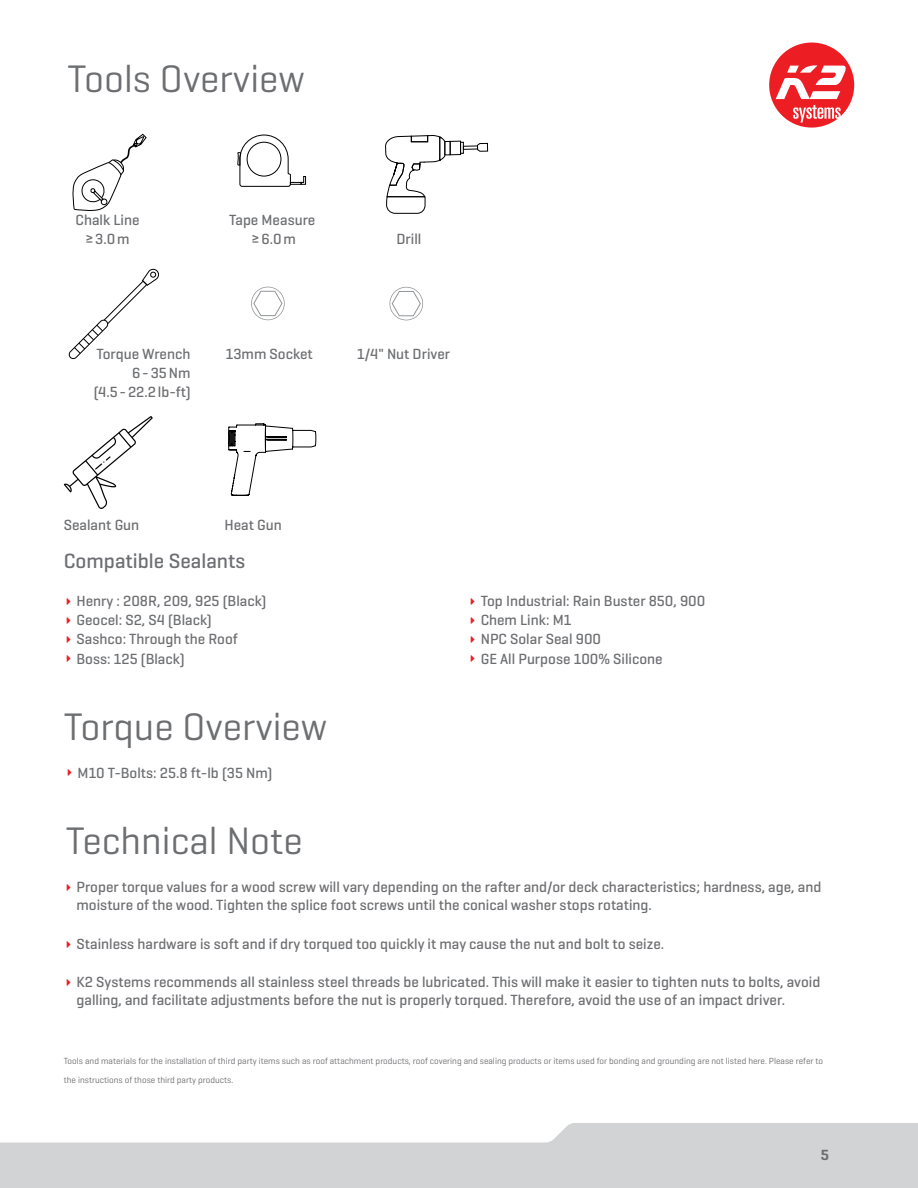
<style>
.page{position:relative;width:918px;height:1188px;background:#fff}
.page>*{position:absolute;margin:0;border:0;box-sizing:border-box;transform-origin:0 0}
.t1{font:39px "K2 Geogrotesque";color:#6d6e71}
.t2{font:500 21px "K2 Geogrotesque";color:#6d6e71}
.t3{font:500 15px/19px "K2 Geogrotesque";color:#6d6e71}
.t4{font:600 15px "K2 Geogrotesque";color:#6d6e71}
.t5{font:9px/19px "K2 Geogrotesque";color:#6d6e71}
</style>
<div class="page">
<svg style="left:0;top:1123px;width:918px;height:65px;fill:#d1d3d4"></svg>
<svg style="left:769px;top:43px;width:85px;height:85px"></svg>
<div style="left:450px;top:141px;width:11px;height:14px;border:1px solid #000"></div>
<div style="left:444px;top:141px;width:7px;height:14px;border:1px solid #000"></div>
<svg style="left:460px;top:142px;width:4px;height:12px"></svg>
<svg style="left:385px;top:135px;width:61px;height:79px"></svg>
<svg style="left:477px;top:143px;width:11px;height:9px"></svg>
<svg style="left:68px;top:268px;width:91px;height:91px"></svg>
<svg style="left:237px;top:134px;width:69px;height:53px"></svg>
<svg style="left:72px;top:133px;width:75px;height:78px"></svg>
<svg style="left:251px;top:287px;width:34px;height:33px"></svg>
<svg style="left:64px;top:416px;width:89px;height:93px"></svg>
<svg style="left:228px;top:423px;width:88px;height:73px"></svg>
<svg style="left:390px;top:287px;width:33px;height:33px"></svg>
<h1 class="t1" style="left:67px;top:54px;width:239px">Tools Overview</h1>
<p class="t3" style="left:76px;top:210px;width:65px;text-align:center">Chalk Line ≥3.0m</p>
<p class="t3" style="left:229px;top:210px;width:88px;text-align:center">Tape Measure ≥6.0m</p>
<p class="t3" style="left:96px;top:344px;width:96px">Torque Wrench</p>
<p class="t3" style="left:226px;top:344px;width:89px">13mm Socket</p>
<p class="t3" style="left:94px;top:363px;width:98px;text-align:right">6-35Nm (4.5-22.2lb-ft)</p>
<p class="t3" style="left:396px;top:230px;width:26px">Drill</p>
<p class="t3" style="left:357px;top:344px;width:95px">1/4" Nut Driver</p>
<p class="t3" style="left:64px;top:515px;width:77px">Sealant Gun</p>
<p class="t3" style="left:225px;top:515px;width:59px">Heat Gun</p>
<h2 class="t2" style="left:64px;top:548px;width:183px">Compatible Sealants</h2>
<p class="t3" style="left:77px;top:591px;width:191px">Henry : 208R, 209, 925 (Black)<br>Geocel: S2, S4 (Black)<br>Sashco: Through the Roof<br>Boss: 125 (Black)</p>
<p class="t3" style="left:481px;top:591px;width:226px">Top Industrial: Rain Buster 850, 900<br>Chem Link: M1<br>NPC Solar Seal 900<br>GE All Purpose 100% Silicone</p>
<h1 class="t1" style="left:64px;top:702px;width:265px">Torque Overview</h1>
<p class="t3" style="left:78px;top:763px;width:196px">M10 T-Bolts: 25.8 ft-lb (35 Nm)</p>
<h1 class="t1" style="left:66px;top:816px;width:238px">Technical Note</h1>
<p class="t3" style="left:77px;top:878px;width:746px;line-height:18px">Proper torque values for a wood screw will vary depending on the rafter and/or deck characteristics; hardness, age, and moisture of the wood. Tighten the splice foot screws until the conical washer stops rotating.</p>
<p class="t3" style="left:77px;top:934px;width:589px">Stainless hardware is soft and if dry torqued too quickly it may cause the nut and bolt to seize.</p>
<p class="t3" style="left:77px;top:973px;width:745px;line-height:18px">K2 Systems recommends all stainless steel threads be lubricated. This will make it easier to tighten nuts to bolts, avoid galling, and facilitate adjustments before the nut is properly torqued. Therefore, avoid the use of an impact driver.</p>
<p class="t5" style="left:64px;top:1051px;width:761px">Tools and materials for the installation of third party items such as roof attachment products, roof covering and sealing products or items used for bonding and grounding are not listed here. Please refer to the instructions of those third party products.</p>
<p class="t4" style="left:821px;top:1146px;width:10px">5</p>
</div>
